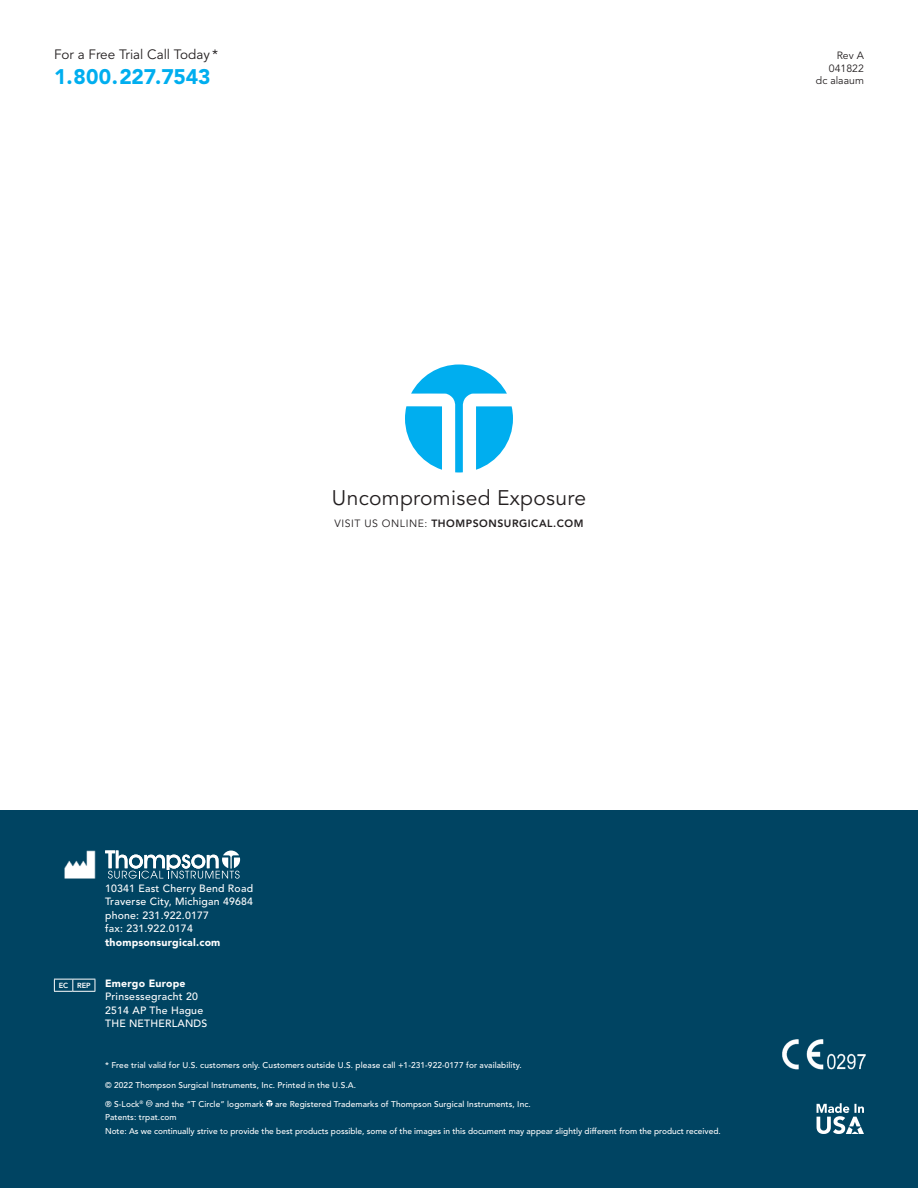
<style>
.page{position:relative;width:918px;height:1188px;background:#fff}
.page>*{position:absolute;margin:0;border:0;box-sizing:border-box;transform-origin:0 0}
.t1{font:21px "Avenir";letter-spacing:.015em;color:#231f20}
.t2{font:900 21px "Avenir";letter-spacing:-.005em;color:#00aeef}
.t3{font:13.5px "Avenir";color:#231f20}
.t4{font:500 10.5px/13.5px "Avenir";letter-spacing:.02em;color:#fff}
.t5{font:800 10.5px "Avenir";letter-spacing:.05em;color:#231f20}
.t6{font:900 10.5px "Avenir";letter-spacing:.02em;color:#fff}
.t7{font:10.5px/12.6px "Avenir";color:#231f20;text-align:right}
.t8{font:500 8.4px/13.6px "Avenir";letter-spacing:.01em;color:#fff}
.t9{font:800 7.35px "Avenir";color:#fff}
.s1{font-weight:400}
</style>
<div class="page">
<div style="left:0;top:810px;width:918px;height:378px;background:#004462"></div>
<svg style="left:405px;top:365px;width:108px;height:108px"></svg>
<svg style="left:146px;top:1100px;width:7px;height:7px"></svg>
<svg style="left:266px;top:1100px;width:7px;height:7px"></svg>
<svg style="left:105px;top:850px;width:135px;height:29px"></svg>
<svg style="left:54px;top:979px;width:42px;height:13px"></svg>
<img style="left:65px;top:850px;width:30px;height:29px">
<img style="left:782px;top:1039px;width:84px;height:31px">
<svg style="left:817px;top:1103px;width:47px;height:31px"></svg>
<h2 class="t3" style="left:54px;top:46px;width:166px">For a Free Trial Call Today *</h2>
<h1 class="t2" style="left:54px;top:64px;width:158px">1.800.227.7543</h1>
<p class="t7" style="left:816px;top:49px;width:50px">Rev A<br>041822 dc alaaum</p>
<h1 class="t1" style="left:332px;top:485px;width:256px">Uncompromised Exposure</h1>
<p class="t5" style="left:335px;top:517px;width:250px"><span class="s1">VISIT US ONLINE:</span> THOMPSONSURGICAL.COM</p>
<p class="t9" style="left:59px;top:981px;width:33px">EC REP</p>
<p class="t4" style="left:105px;top:882px;width:150px">10341 East Cherry Bend Road<br>Traverse City, Michigan 49684 phone: 231.922.0177<br>fax: 231.922.0174</p>
<p class="t6" style="left:105px;top:936px;width:117px">thompsonsurgical.com</p>
<p class="t6" style="left:105px;top:977px;width:82px">Emergo Europe</p>
<p class="t4" style="left:105px;top:990px;width:104px">Prinsessegracht 20<br>2514 AP The Hague<br>THE NETHERLANDS</p>
<p class="t8" style="left:105px;top:1059px;width:418px">* Free trial valid for U.S. customers only. Customers outside U.S. please call +1-231-922-0177 for availability.</p>
<p class="t8" style="left:105px;top:1078px;width:253px">© 2022 Thompson Surgical Instruments, Inc. Printed in the U.S.A.</p>
<p class="t8" style="left:105px;top:1097px;width:40px">® S-Lock<sup>®</sup></p>
<p class="t8" style="left:155px;top:1097px;width:110px">and the “T Circle” logomark</p>
<p class="t8" style="left:275px;top:1097px;width:257px">are Registered Trademarks of Thompson Surgical Instruments, Inc.</p>
<p class="t8" style="left:105px;top:1111px;width:617px">Patents: trpat.com<br>Note: As we continually strive to provide the best products possible, some of the images in this document may appear slightly different from the product received.</p>
</div>
